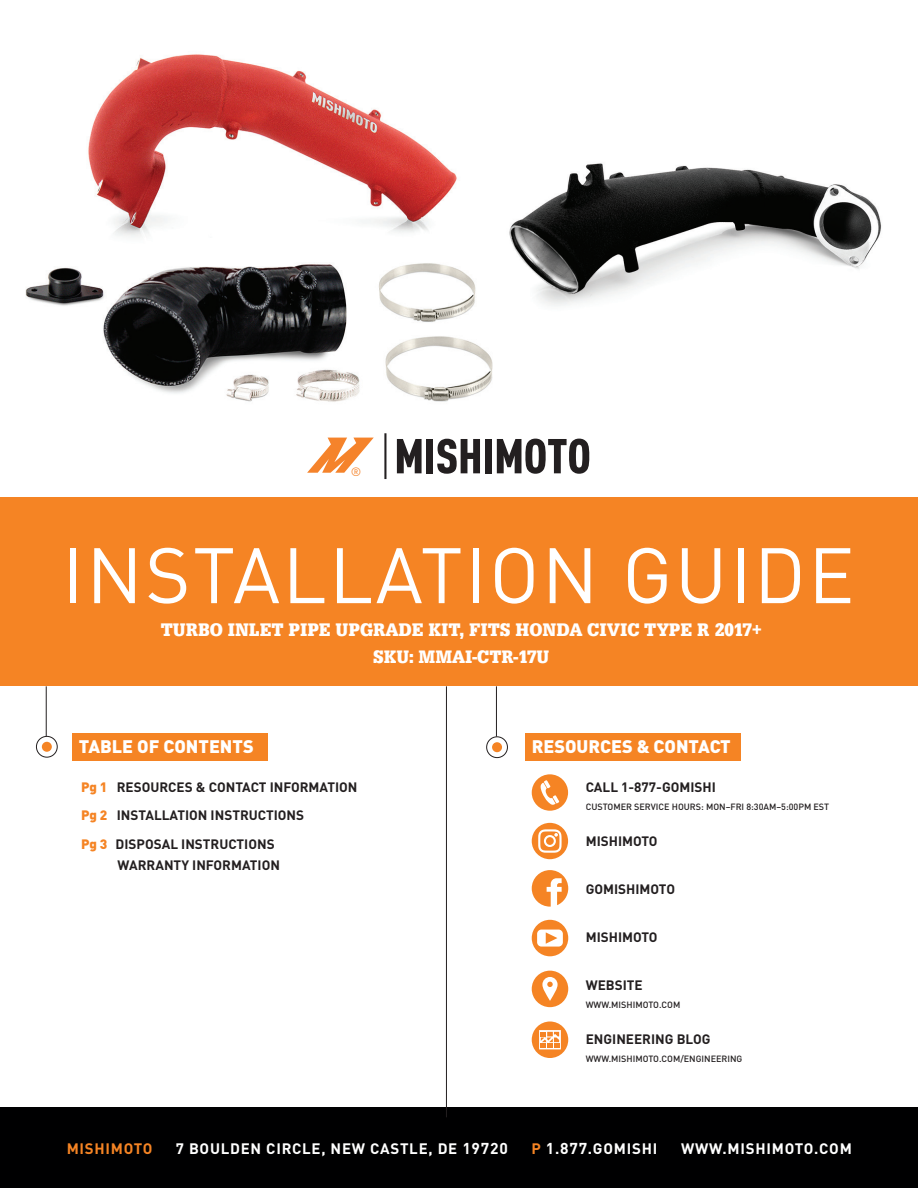
<style>
.page{position:relative;width:918px;height:1188px;background:#fff}
.page>*{position:absolute;margin:0;border:0;box-sizing:border-box;transform-origin:0 0}
.t1{font:77.25px "DIN";letter-spacing:.03em;color:#fff}
.t2{font:18.9px "URW Egyptienne T Bold Extr Narr";color:#fff}
.t3{font:18.75px "URW Egyptienne T Bold Extr Narr";color:#fff}
.t4{font:900 18px "DIN";color:#fff}
.t5{font:700 15px "DIN";letter-spacing:.05em;color:#fff}
.t6{font:700 15px "DIN";letter-spacing:.05em;color:#f58424}
.t7{font:700 13.5px/28.5px "DIN";color:#231f20}
.t8{font:12px "DIN";color:#f5832b}
.t9{font:500 9px "DIN";color:#231f20}
.s1{font-weight:900;color:#f58424}
.s2{font-size:15.6px}
.s3{color:#f58424}
</style>
<div class="page">
<img style="left:25px;top:54px;width:472px;height:426px">
<img style="left:509px;top:163px;width:372px;height:143px">
<div style="left:0;top:1107px;width:918px;height:81px;background:#000001"></div>
<div style="left:0;top:497px;width:918px;height:189px;background:#f58424"></div>
<div style="left:73px;top:733px;width:195px;height:27px;background:#f58424"></div>
<hr style="left:46px;top:686px;width:1px;height:50px;background:#231f20">
<hr style="left:496px;top:686px;width:1px;height:51px;background:#231f20">
<div style="left:42px;top:742px;width:10px;height:10px;background:#f58424;border-radius:50%"></div>
<div style="left:492px;top:742px;width:10px;height:10px;background:#f58424;border-radius:50%"></div>
<div style="left:36px;top:736px;width:21px;height:21px;border:1px solid #231f20;border-radius:50%"></div>
<div style="left:486px;top:737px;width:22px;height:21px;border:1px solid #231f20;border-radius:50%"></div>
<hr style="left:446px;top:686px;width:1px;height:431px;background:#231f20">
<div style="left:525px;top:733px;width:216px;height:27px;background:#f58424"></div>
<svg style="left:532px;top:870px;width:36px;height:37px"></svg>
<svg style="left:532px;top:1022px;width:36px;height:36px"></svg>
<svg style="left:532px;top:823px;width:36px;height:36px"></svg>
<svg style="left:532px;top:920px;width:36px;height:36px"></svg>
<svg style="left:532px;top:774px;width:36px;height:37px"></svg>
<svg style="left:532px;top:971px;width:36px;height:36px"></svg>
<svg style="left:397px;top:439px;width:25px;height:34px"></svg>
<div style="left:427px;top:439px;width:6px;height:34px;background:#231f20"></div>
<svg style="left:437px;top:439px;width:43px;height:35px"></svg>
<div style="left:485px;top:439px;width:7px;height:34px;background:#231f20"></div>
<svg style="left:497px;top:439px;width:92px;height:35px"></svg>
<svg style="left:307px;top:438px;width:67px;height:35px"></svg>
<hr style="left:384px;top:433px;width:2px;height:46px;background:#231f20">
<p class="t8" style="left:351px;top:464px;width:12px">®</p>
<h1 class="t1" style="left:62px;top:527px;width:794px">INSTALLATION GUIDE</h1>
<h2 class="t2" style="left:161px;top:619px;width:602px">TURBO INLET PIPE UPGRADE KIT, FITS HONDA CIVIC TYPE R 2017+</h2>
<h3 class="t3" style="left:373px;top:646px;width:178px">SKU: MMAI-CTR-17U</h3>
<h3 class="t4" style="left:79px;top:735px;width:176px">TABLE OF CONTENTS</h3>
<h3 class="t4" style="left:532px;top:735px;width:201px">RESOURCES &amp; CONTACT</h3>
<p class="t7" style="left:81px;top:772px;width:278px"><span class="s1">Pg 1</span> RESOURCES &amp; CONTACT INFORMATION<br><span class="s1">Pg 2</span> INSTALLATION INSTRUCTIONS<br><span class="s1">Pg 3</span> DISPOSAL INSTRUCTIONS</p>
<p class="t7" style="left:117px;top:850px;width:164px">WARRANTY INFORMATION</p>
<p class="t7" style="left:586px;top:772px;width:132px">CALL 1-877-GOMISHI</p>
<p class="t9" style="left:586px;top:801px;width:245px">CUSTOMER SERVICE HOURS: MON–FRI 8:30AM–5:00PM EST</p>
<p class="t7" style="left:586px;top:826px;width:73px">MISHIMOTO</p>
<p class="t7" style="left:586px;top:874px;width:91px">GOMISHIMOTO</p>
<p class="t7" style="left:586px;top:922px;width:73px">MISHIMOTO</p>
<p class="t7" style="left:586px;top:970px;width:58px">WEBSITE</p>
<p class="t9" style="left:586px;top:999px;width:96px">WWW.MISHIMOTO.COM</p>
<p class="t7" style="left:586px;top:1024px;width:126px">ENGINEERING BLOG</p>
<p class="t9" style="left:586px;top:1053px;width:158px">WWW.MISHIMOTO.COM/ENGINEERING</p>
<p class="t6" style="left:67px;top:1139px;width:87px">MISHIMOTO</p>
<p class="t5" style="left:176px;top:1139px;width:333px">7 BOULDEN CIRCLE, NEW CASTLE, DE <span class="s2">19720</span></p>
<p class="t5" style="left:532px;top:1139px;width:127px"><span class="s3">P</span> <span class="s2">1</span>.<span class="s2">877</span>.GOMISHI</p>
<p class="t5" style="left:681px;top:1139px;width:172px">WWW.MISHIMOTO.COM</p>
</div>
